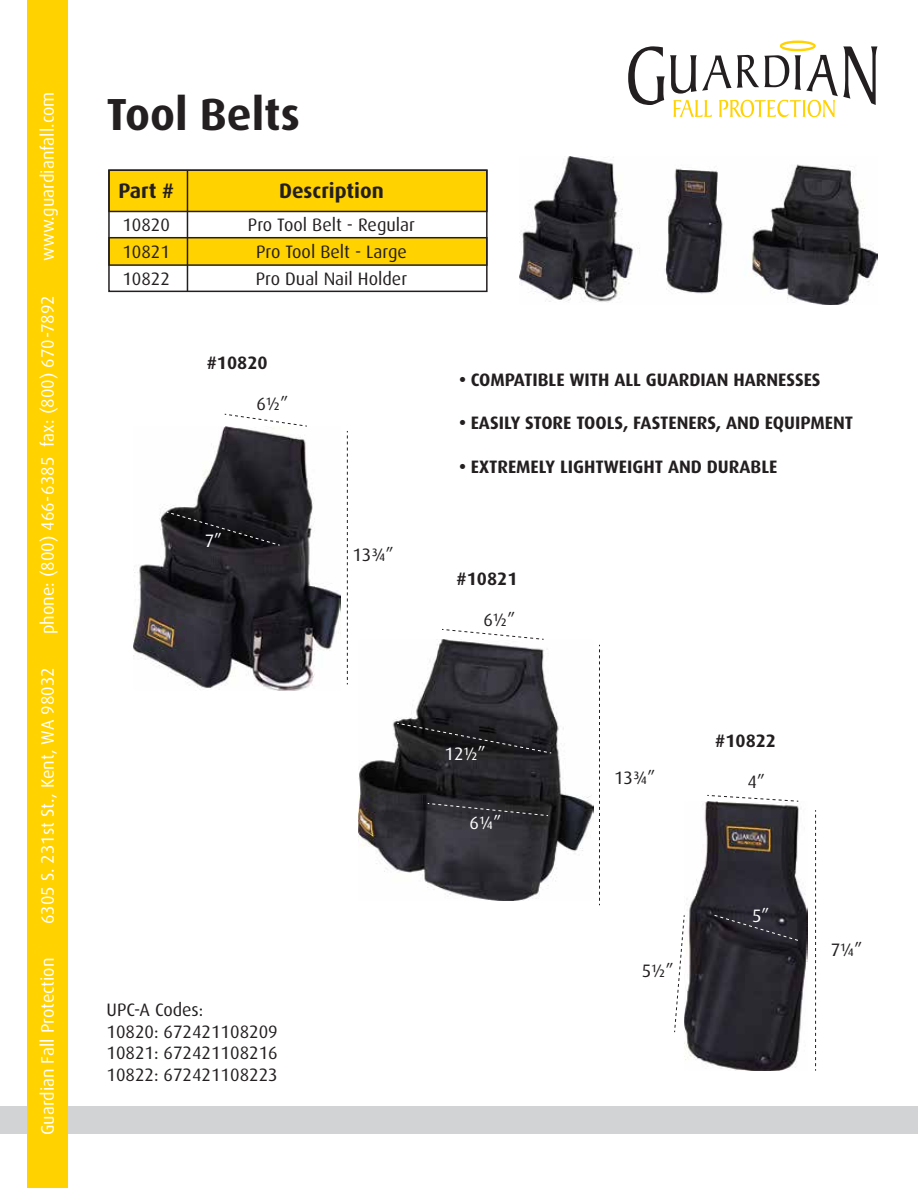
<style>
.page{position:relative;width:918px;height:1188px;background:#fff}
.page>*{position:absolute;margin:0;border:0;box-sizing:border-box;transform-origin:0 0}
.t1{font:700 45px "Dax";color:#231f20}
.t2{font:700 21px "Dax";color:#231f20}
.t3{font:18px/26.8px "Dax";color:#231f20}
.t4{font:700 18px "Dax";color:#231f20}
.t5{font:18px "Dax";color:#fff}
</style>
<div class="page">
<div style="left:0;top:1107px;width:918px;height:27px;background:#d1d3d4"></div>
<div style="left:27px;top:0;width:41px;height:1188px;background:#ffd200"></div>
<svg style="left:628px;top:41px;width:250px;height:76px"></svg>
<img style="left:520px;top:157px;width:358px;height:148px">
<div style="left:108px;top:237px;width:380px;height:29px;background:#ffd200;border:2px solid #231f20"></div>
<div style="left:108px;top:170px;width:380px;height:42px;background:#ffd200;border:2px solid #231f20"></div>
<div style="left:108px;top:170px;width:380px;height:122px;border:2px solid #231f20"></div>
<hr style="left:187px;top:171px;width:1px;height:120px;background:#231f20">
<img style="left:134px;top:427px;width:207px;height:263px">
<svg style="left:225px;top:414px;width:82px;height:13px"></svg>
<svg style="left:167px;top:512px;width:113px;height:34px;background:#1a191d"></svg>
<svg style="left:347px;top:431px;width:1px;height:253px"></svg>
<img style="left:358px;top:639px;width:235px;height:262px">
<svg style="left:442px;top:629px;width:102px;height:11px"></svg>
<svg style="left:428px;top:803px;width:120px;height:13px;background:#343337"></svg>
<svg style="left:397px;top:723px;width:154px;height:30px;background:#232225"></svg>
<svg style="left:599px;top:645px;width:1px;height:260px"></svg>
<img style="left:684px;top:801px;width:123px;height:269px">
<svg style="left:707px;top:795px;width:91px;height:7px"></svg>
<svg style="left:714px;top:914px;width:85px;height:27px;background:#2d2b33"></svg>
<svg style="left:815px;top:810px;width:1px;height:261px"></svg>
<svg style="left:674px;top:915px;width:11px;height:117px"></svg>
<p class="t5" style="left:38px;top:261px;width:171px;rotate:-90deg">www.guardianfall.com</p>
<h1 class="t1" style="left:107px;top:89px;width:195px">Tool Belts</h1>
<p class="t2" style="left:118px;top:178px;width:57px">Part #</p>
<p class="t2" style="left:279px;top:178px;width:106px">Description</p>
<p class="t3" style="left:122px;top:212px;width:49px;text-align:justify">10820<br>10821<br>10822</p>
<p class="t3" style="left:248px;top:212px;width:169px;text-align:center">Pro Tool Belt - Regular<br>Pro Tool Belt - Large<br>Pro Dual Nail Holder</p>
<p class="t5" style="left:38px;top:634px;width:341px;rotate:-90deg">phone: (800) 466-6385 fax: (800) 670-7892</p>
<p class="t5" style="left:38px;top:924px;width:258px;rotate:-90deg">6305 S. 231st St., Kent, WA 98032</p>
<p class="t5" style="left:38px;top:1135px;width:179px;rotate:-90deg">Guardian Fall Protection</p>
<p class="t4" style="left:207px;top:353px;width:62px">#10820</p>
<p class="t3" style="left:256px;top:391px;width:33px">6½”</p>
<p class="t5" style="left:205px;top:531px;width:19px">7”</p>
<p class="t3" style="left:107px;top:999px;width:173px;line-height:21.6px">UPC-A Codes:<br>10820: 672421108209<br>10821: 672421108216<br>10822: 672421108223</p>
<p class="t3" style="left:352px;top:541px;width:43px">13¾”</p>
<p class="t4" style="left:459px;top:370px;width:363px">• COMPATIBLE WITH ALL GUARDIAN HARNESSES</p>
<p class="t4" style="left:459px;top:413px;width:396px">• EASILY STORE TOOLS, FASTENERS, AND EQUIPMENT</p>
<p class="t4" style="left:459px;top:456px;width:320px">• EXTREMELY LIGHTWEIGHT AND DURABLE</p>
<p class="t4" style="left:457px;top:569px;width:62px">#10821</p>
<p class="t3" style="left:483px;top:607px;width:33px">6½”</p>
<p class="t5" style="left:445px;top:743px;width:43px">12½”</p>
<p class="t5" style="left:470px;top:813px;width:33px">6¼”</p>
<p class="t3" style="left:614px;top:764px;width:43px">13¾”</p>
<p class="t4" style="left:715px;top:731px;width:62px">#10822</p>
<p class="t3" style="left:748px;top:769px;width:19px">4”</p>
<p class="t3" style="left:642px;top:958px;width:33px">5½”</p>
<p class="t5" style="left:752px;top:906px;width:19px">5”</p>
<p class="t3" style="left:831px;top:936px;width:33px">7¼”</p>
</div>
